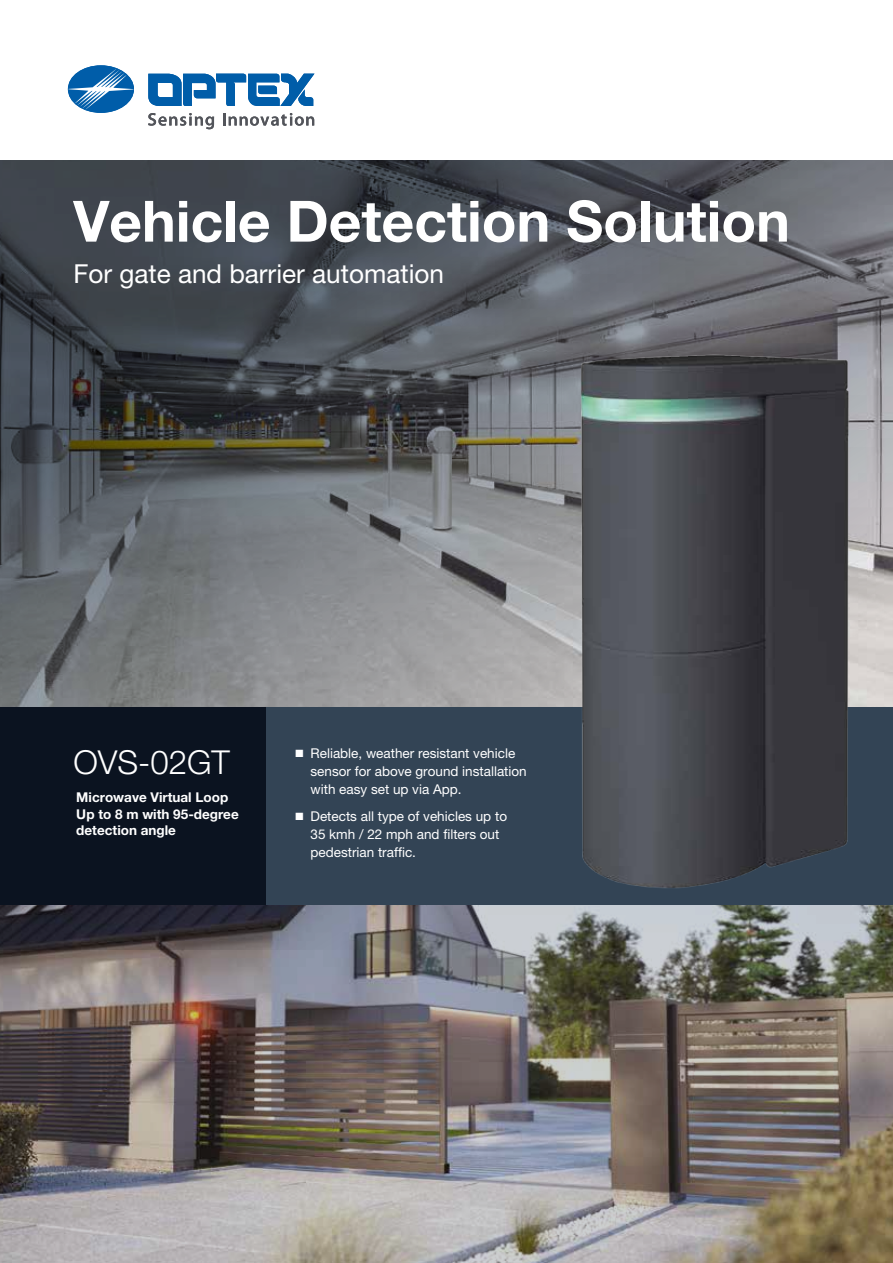
<style>
.page{position:relative;width:893px;height:1263px;background:#fff}
.page>*{position:absolute;margin:0;border:0;box-sizing:border-box;transform-origin:0 0}
.t1{font:700 57px "Helvetica Neue LT Pro";color:#fff}
.t2{font:300 33px "Helvetica Neue LT Pro";color:#fff}
.t3{font:26.1px "Helvetica Neue LT Pro";color:#fff}
.t4{font:13.5px/18px "Helvetica Neue LT Pro";color:#fff}
.t5{font:700 13.5px/16.5px "Helvetica Neue LT Pro";color:#fff}
</style>
<div class="page">
<svg style="left:0;top:160px;width:893px;height:547px;background:#606368"></svg>
<img style="left:0;top:905px;width:893px;height:358px">
<div style="left:68px;top:65px;width:66px;height:48px;background:#005da9;border-radius:50%"></div>
<svg style="left:69px;top:69px;width:64px;height:40px"></svg>
<svg style="left:148px;top:74px;width:166px;height:32px"></svg>
<svg style="left:148px;top:113px;width:66px;height:16px"></svg>
<svg style="left:223px;top:113px;width:91px;height:13px"></svg>
<div style="left:263px;top:707px;width:630px;height:198px;background:#345"></div>
<div style="left:0;top:707px;width:266px;height:198px;background:#0b1320"></div>
<img style="left:534px;top:332px;width:345px;height:556px">
<h1 class="t1" style="left:73px;top:186px;width:718px">Vehicle Detection Solution</h1>
<h3 class="t3" style="left:73px;top:258px;width:372px">For gate and barrier automation</h3>
<h2 class="t2" style="left:73px;top:742px;width:158px">OVS-02GT</h2>
<p class="t5" style="left:76px;top:789px;width:164px">Microwave Virtual Loop<br>Up to 8 m with 95-degree detection angle</p>
<p class="t4" style="left:311px;top:744px;width:218px">Reliable, weather resistant vehicle sensor for above ground installation with easy set up via App.</p>
<p class="t4" style="left:311px;top:807px;width:198px">Detects all type of vehicles up to<br>35 kmh / 22 mph and filters out pedestrian traffic.</p>
</div>
